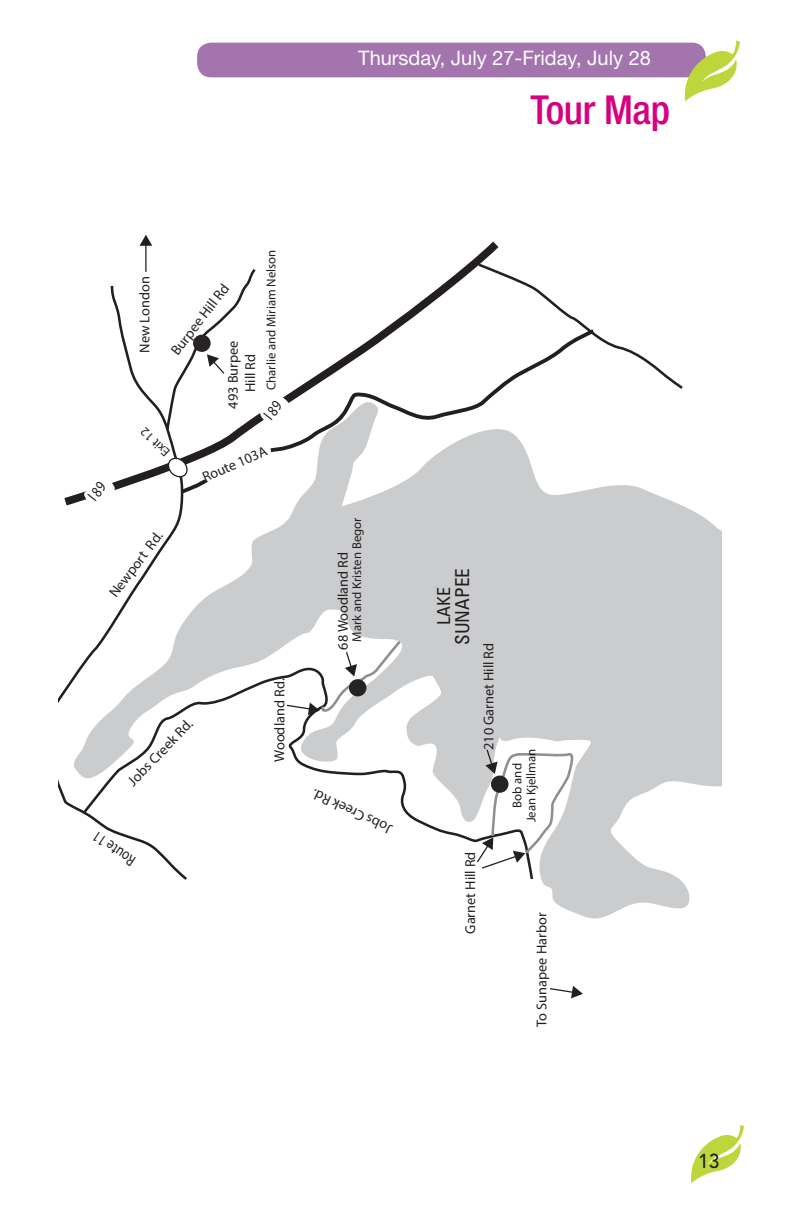
<style>
.page{position:relative;width:792px;height:1224px;background:#fff}
.page>*{position:absolute;margin:0;border:0;box-sizing:border-box;transform-origin:0 0}
.t1{font:500 condensed 40px "Helvetica Neue LT Std";letter-spacing:-.01em;color:#d6017f}
.address{font:20px "Helvetica Neue LT Std";color:#fff}
.t2{font:500 20px "Avenir LT Std";color:#231f20;scale:.96 1}
.t3{font:condensed 19.2px "Univers";color:#231f20}
.t4{font:condensed 18px "Univers";color:#231f20}
.t5{font:16px "Myriad Pro";color:#231f20;scale:.81 1}
.t6{font:14.4px/17.2px "Myriad Pro";color:#231f20;text-align:center}
.t7{font:12.8px/14px "Myriad Pro";color:#231f20;text-align:center}
</style>
<div class="page">
<svg style="left:691px;top:1125px;width:53px;height:58px"></svg>
<div style="left:197px;top:43px;width:509px;height:34px;background:#a374ae;border-radius:14px"></div>
<svg style="left:685px;top:40px;width:55px;height:61px"></svg>
<svg style="left:183px;top:485px;width:538px;height:434px;fill:#cbccce"></svg>
<svg style="left:139px;top:241px;width:368px;height:268px"></svg>
<svg style="left:183px;top:327px;width:414px;height:168px"></svg>
<svg style="left:476px;top:262px;width:207px;height:128px"></svg>
<svg style="left:183px;top:666px;width:352px;height:216px"></svg>
<svg style="left:58px;top:283px;width:125px;height:469px"></svg>
<svg style="left:58px;top:752px;width:132px;height:131px"></svg>
<svg style="left:200px;top:441px;width:72px;height:42px"></svg>
<hr style="left:145px;top:244px;width:2px;height:28px;background:#231f20">
<svg style="left:140px;top:235px;width:12px;height:11px"></svg>
<svg style="left:285px;top:639px;width:117px;height:76px"></svg>
<svg style="left:166px;top:457px;width:23px;height:23px"></svg>
<svg style="left:550px;top:986px;width:33px;height:12px"></svg>
<div style="left:349px;top:679px;width:17px;height:17px;background:#262324;border-radius:9px"></div>
<svg style="left:476px;top:748px;width:103px;height:122px"></svg>
<svg style="left:165px;top:266px;width:127px;height:166px"></svg>
<svg style="left:83px;top:475px;width:33px;height:33px"></svg>
<p class="address" style="left:358px;top:46px;width:294px">Thursday, July 27-Friday, July 28</p>
<p class="t1" style="left:531px;top:86px;width:141px">Tour Map</p>
<p class="t6" style="left:136px;top:353px;width:78px;rotate:-90deg">New London</p>
<p class="t6" style="left:167px;top:348px;width:87px;rotate:-52deg">Burpee Hill Rd</p>
<p class="t6" style="left:224px;top:409px;width:69px;rotate:-90deg">493 Burpee<br>Hill Rd</p>
<p class="t7" style="left:264px;top:390px;width:142px;rotate:-90deg">Charlie and Miriam Nelson</p>
<p class="t7" style="left:163px;top:459px;width:37px;rotate:-136deg">Exit 12</p>
<p class="t6" style="left:105px;top:590px;width:80px;rotate:-53deg">Newport Rd.</p>
<p class="t6" style="left:200px;top:470px;width:71px;rotate:-24deg">Route 103A</p>
<p class="t6" style="left:124px;top:777px;width:88px;rotate:-46deg">Jobs Creek Rd.</p>
<p class="t5" style="left:128px;top:870px;width:61px;rotate:-146deg">Route 11</p>
<p class="t6" style="left:271px;top:762px;width:85px;rotate:-90deg">Woodland Rd.</p>
<p class="t7" style="left:350px;top:642px;width:126px;rotate:-90deg">Mark and Kristen Begor</p>
<p class="t6" style="left:334px;top:650px;width:99px;rotate:-90deg">68 Woodland Rd</p>
<p class="t6" style="left:388px;top:838px;width:88px;rotate:-155deg">Jobs Creek Rd.</p>
<p class="t3" style="left:450px;top:645px;width:78px;rotate:-90deg">SUNAPEE</p>
<p class="t4" style="left:432px;top:625px;width:39px;rotate:-90deg">LAKE</p>
<p class="t6" style="left:480px;top:750px;width:109px;rotate:-90deg">210 Garnet Hill Rd</p>
<p class="t6" style="left:462px;top:934px;width:84px;rotate:-90deg">Garnet Hill Rd</p>
<p class="t7" style="left:510px;top:822px;width:75px;rotate:-90deg">Bob and<br>Jean Kjellman</p>
<p class="t6" style="left:533px;top:1027px;width:115px;rotate:-90deg">To Sunapee Harbor</p>
<h2 class="t2" style="left:698px;top:1150px;width:24px">13</h2>
</div>
